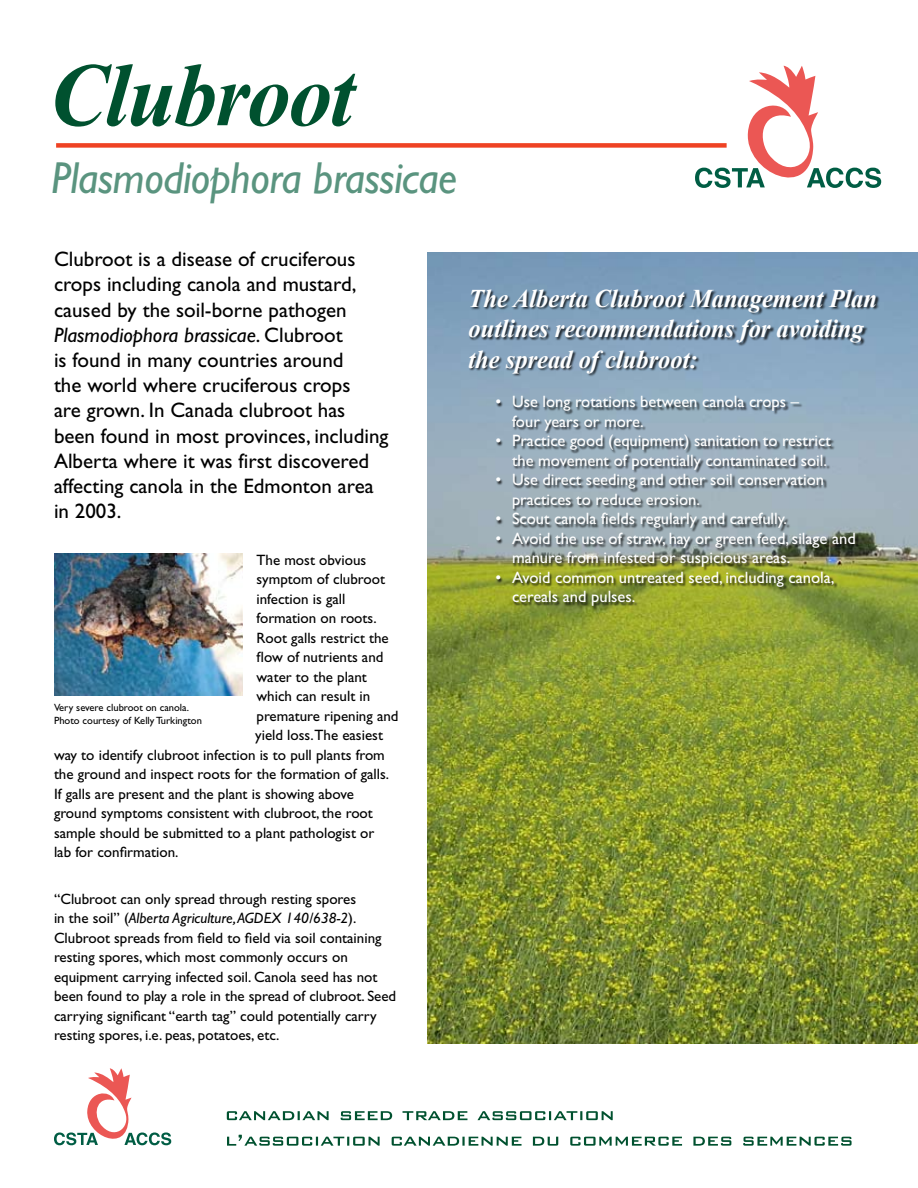
<style>
.page{position:relative;width:918px;height:1188px;background:#fff}
.page>*{position:absolute;margin:0;border:0;box-sizing:border-box;transform-origin:0 0}
.t1{font:italic 700 90px "Times New Roman";letter-spacing:-.02em;color:#00512f;scale:.96 1}
.t2{font:italic 45px "Gill Sans";letter-spacing:-.01em;color:#5a947f;scale:.96 1}
.t3{font:italic 700 25.5px/30.6px "Times New Roman";color:#fff;scale:.96 1}
.t4{font:21px/25.2px "Gill Sans";color:#000}
.t5{font:16.5px/19.5px "Gill Sans";color:#fff}
.t6{font:15px/19.5px "Gill Sans";color:#000}
.t7{font:10.5px/13.5px "Gill Sans";color:#000}
.s1{font-style:italic}
</style>
<div class="page">
<svg style="left:695px;top:66px;width:186px;height:122px"></svg>
<div style="left:56px;top:143px;width:671px;height:5px;background:#ef4223"></div>
<svg style="left:227px;top:1111px;width:386px;height:9px"></svg>
<svg style="left:227px;top:1135px;width:625px;height:11px"></svg>
<img style="left:428px;top:252px;width:490px;height:792px">
<div style="left:469px;top:290px;width:447px;height:436px;background:#000;opacity:.75"></div>
<svg style="left:54px;top:1068px;width:117px;height:77px"></svg>
<img style="left:54px;top:554px;width:189px;height:141px">
<h1 class="t1" style="left:50px;top:43px;width:319px">Clubroot</h1>
<h2 class="t2" style="left:52px;top:152px;width:424px">Plasmodiophora brassicae</h2>
<p class="t4" style="left:54px;top:247px;width:336px">Clubroot is a disease of cruciferous crops including canola and mustard, caused by the soil-borne pathogen <span class="s1">Plasmodiophora brassicae</span>. Clubroot<br>is found in many countries around<br>the world where cruciferous crops<br>are grown. In Canada clubroot has been found in most provinces, including Alberta where it was first discovered affecting canola in the Edmonton area in 2003.</p>
<p class="t6" style="left:256px;top:550px;width:111px">The most obvious</p>
<p class="t6" style="left:256px;top:569px;width:130px">symptom of clubroot</p>
<p class="t6" style="left:256px;top:589px;width:90px">infection is gall</p>
<p class="t6" style="left:256px;top:608px;width:122px">formation on roots.</p>
<p class="t6" style="left:256px;top:628px;width:134px">Root galls restrict the</p>
<p class="t6" style="left:256px;top:647px;width:129px">flow of nutrients and</p>
<p class="t6" style="left:256px;top:667px;width:112px">water to the plant</p>
<p class="t6" style="left:256px;top:686px;width:115px">which can result in</p>
<p class="t6" style="left:256px;top:706px;width:144px">premature ripening and</p>
<p class="t6" style="left:255px;top:725px;width:129px">yield loss.The easiest</p>
<p class="t6" style="left:54px;top:745px;width:332px">way to identify clubroot infection is to pull plants from</p>
<p class="t6" style="left:54px;top:764px;width:337px">the ground and inspect roots for the formation of galls.</p>
<p class="t6" style="left:54px;top:784px;width:302px">If galls are present and the plant is showing above</p>
<p class="t6" style="left:54px;top:803px;width:320px">ground symptoms consistent with clubroot, the root</p>
<p class="t6" style="left:54px;top:823px;width:322px">sample should be submitted to a plant pathologist or</p>
<p class="t6" style="left:54px;top:842px;width:126px">lab for confirmation.</p>
<p class="t6" style="left:54px;top:889px;width:344px">“Clubroot can only spread through resting spores<br>in the soil” (<span class="s1">Alberta Agriculture, AGDEX 140/638-2</span>).<br>Clubroot spreads from field to field via soil containing resting spores, which most commonly occurs on equipment carrying infected soil. Canola seed has not been found to play a role in the spread of clubroot. Seed carrying significant “earth tag” could potentially carry resting spores, i.e. peas, potatoes, etc.</p>
<p class="t7" style="left:54px;top:701px;width:149px">Very severe clubroot on canola.<br>Photo courtesy of Kelly Turkington</p>
<h3 class="t3" style="left:469px;top:282px;width:427px">The Alberta Clubroot Management Plan outlines recommendations for avoiding the spread of clubroot:</h3>
<p class="t5" style="left:512px;top:392px;width:288px;text-indent:-16px">• Use long rotations between canola crops – four years or more.</p>
<p class="t5" style="left:496px;top:431px;width:337px;text-align:right">• Practice good (equipment) sanitation to restrict the movement of potentially contaminated soil.</p>
<p class="t5" style="left:512px;top:470px;width:314px;text-indent:-16px">• Use direct seeding and other soil conservation practices to reduce erosion.</p>
<p class="t5" style="left:496px;top:509px;width:293px">• Scout canola fields regularly and carefully.</p>
<p class="t5" style="left:512px;top:529px;width:345px;text-indent:-17px">• Avoid the use of straw, hay or green feed, silage and manure from infested or suspicious areas.</p>
<p class="t5" style="left:512px;top:568px;width:324px;text-indent:-16px">• Avoid common untreated seed, including canola, cereals and pulses.</p>
</div>
